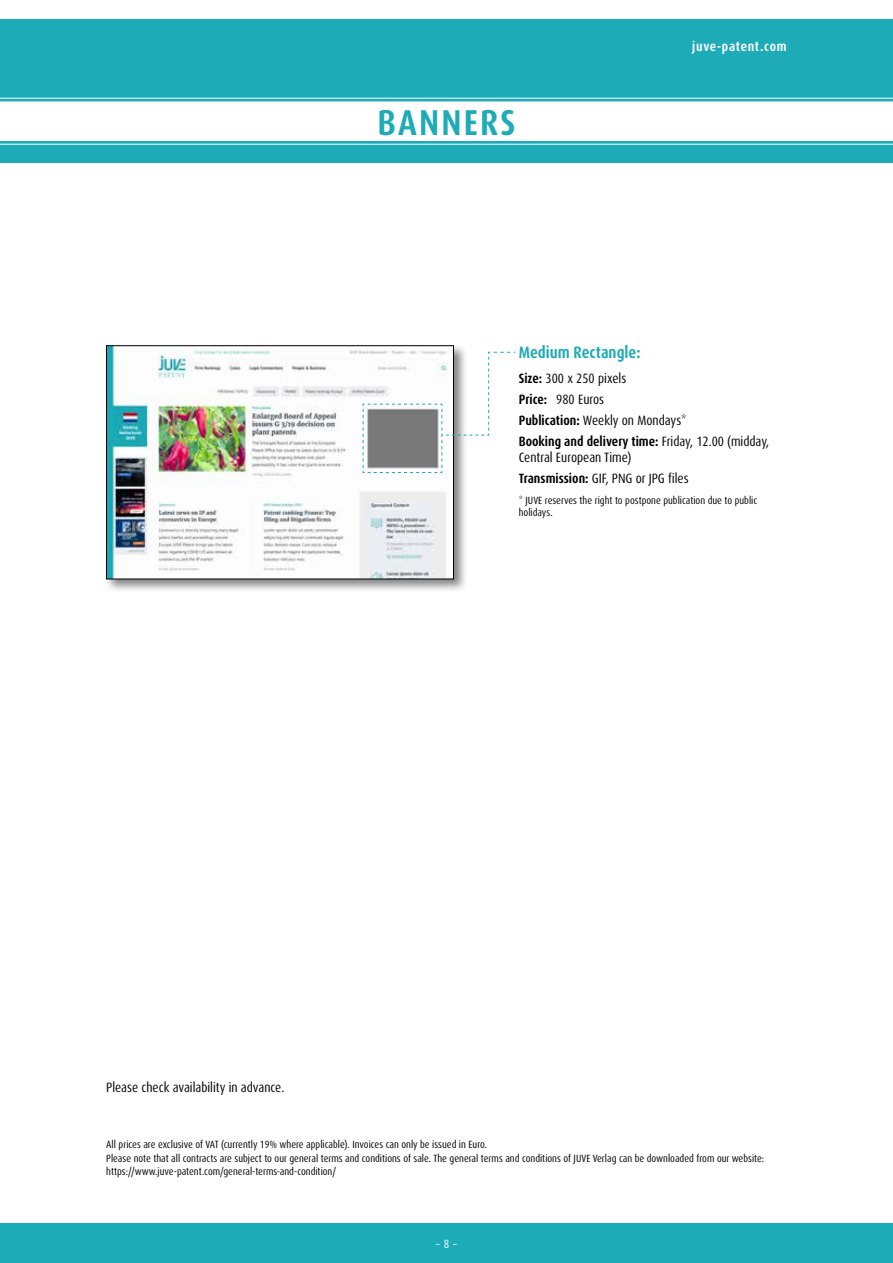
<style>
.page{position:relative;width:893px;height:1263px;background:#fff}
.page>*{position:absolute;margin:0;border:0;box-sizing:border-box;transform-origin:0 0}
.t1{font:700 condensed 36px "Dax OT";letter-spacing:.06em;color:#1dabb8}
.t2{font:700 condensed 16.5px "Dax OT";color:#1dabb8}
.t3{font:condensed 13.5px/20.7px "Dax OT";color:#000}
.t4{font:700 condensed 13.5px "Dax OT";letter-spacing:.045em;color:#fff}
.t5{font:condensed 12px "Dax OT";color:#fff}
.t6{font:condensed 10.5px/13.5px "Dax OT";color:#000}
.s1{font-weight:700}
</style>
<div class="page">
<div style="left:0;top:1223px;width:893px;height:40px;background:#1dabb8"></div>
<div style="left:0;top:19px;width:893px;height:144px;background:#1dabb8"></div>
<svg style="left:0;top:97px;width:893px;height:48px"></svg>
<div style="left:104px;top:343px;width:364px;height:250px;background:#000;opacity:.48"></div>
<img style="left:108px;top:347px;width:344px;height:230px">
<div style="left:106px;top:345px;width:348px;height:234px;border:1px solid #000"></div>
<svg style="left:362px;top:351px;width:154px;height:122px"></svg>
<h1 class="t1" style="left:377px;top:100px;width:140px">BANNERS</h1>
<p class="t4" style="left:692px;top:37px;width:96px">juve-patent.com</p>
<p class="t3" style="left:106px;top:1077px;width:178px">Please check availability in advance.</p>
<h2 class="t2" style="left:519px;top:342px;width:123px">Medium Rectangle:</h2>
<p class="t3" style="left:519px;top:369px;width:252px"><span class="s1">Size:</span> 300 x 250 pixels<br><span class="s1">Price:</span> 980 Euros<br><span class="s1">Publication:</span> Weekly on Mondays*<br><span class="s1">Booking and delivery time:</span> Friday, 12.00 (midday,</p>
<p class="t3" style="left:519px;top:447px;width:171px">Central European Time)<br><span class="s1">Transmission:</span> GIF, PNG or JPG files</p>
<p class="t6" style="left:519px;top:494px;width:240px;line-height:12px">* JUVE reserves the right to postpone publication due to public holidays.</p>
<p class="t6" style="left:106px;top:1138px;width:659px">All prices are exclusive of VAT (currently 19% where applicable). Invoices can only be issued in Euro.<br>Please note that all contracts are subject to our general terms and conditions of sale. The general terms and conditions of JUVE Verlag can be downloaded from our website: https://www.juve-patent.com/general-terms-and-condition/</p>
<p class="t5" style="left:436px;top:1236px;width:23px">– 8 –</p>
</div>
